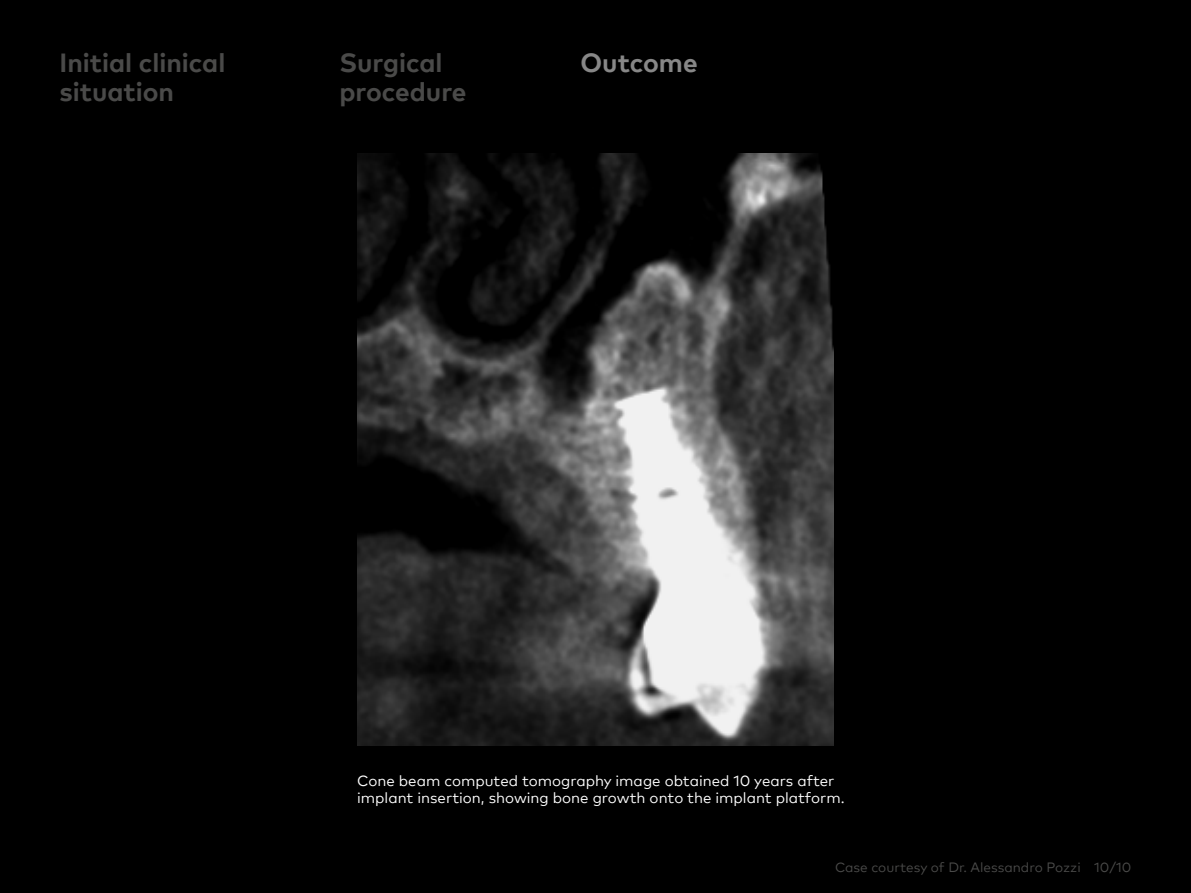
<style>
.page{position:relative;width:1191px;height:893px;background:#000}
.page>*{position:absolute;margin:0;border:0;box-sizing:border-box;transform-origin:0 0}
.t1{font:700 26.25px/29.4px "Mark Pro";color:#4a4a49}
.t2{font:700 26.25px "Mark Pro";color:#878787}
.t3{font:15px/17.2px "Mark Pro";color:#fff}
.t4{font:13.5px "Mark Pro";color:#4a4a49}
</style>
<div class="page">
<img style="left:357px;top:153px;width:476px;height:592px">
<h1 class="t1" style="left:60px;top:46px;width:167px">Initial clinical</h1>
<h1 class="t2" style="left:580px;top:43px;width:118px">Outcome</h1>
<h1 class="t1" style="left:60px;top:75px;width:116px">situation</h1>
<h1 class="t1" style="left:339px;top:46px;width:129px">Surgical procedure</h1>
<p class="t3" style="left:357px;top:771px;width:489px">Cone beam computed tomography image obtained 10 years after implant insertion, showing bone growth onto the implant platform.</p>
<p class="t4" style="left:835px;top:857px;width:298px">Case courtesy of Dr. Alessandro Pozzi 10/10</p>
</div>
